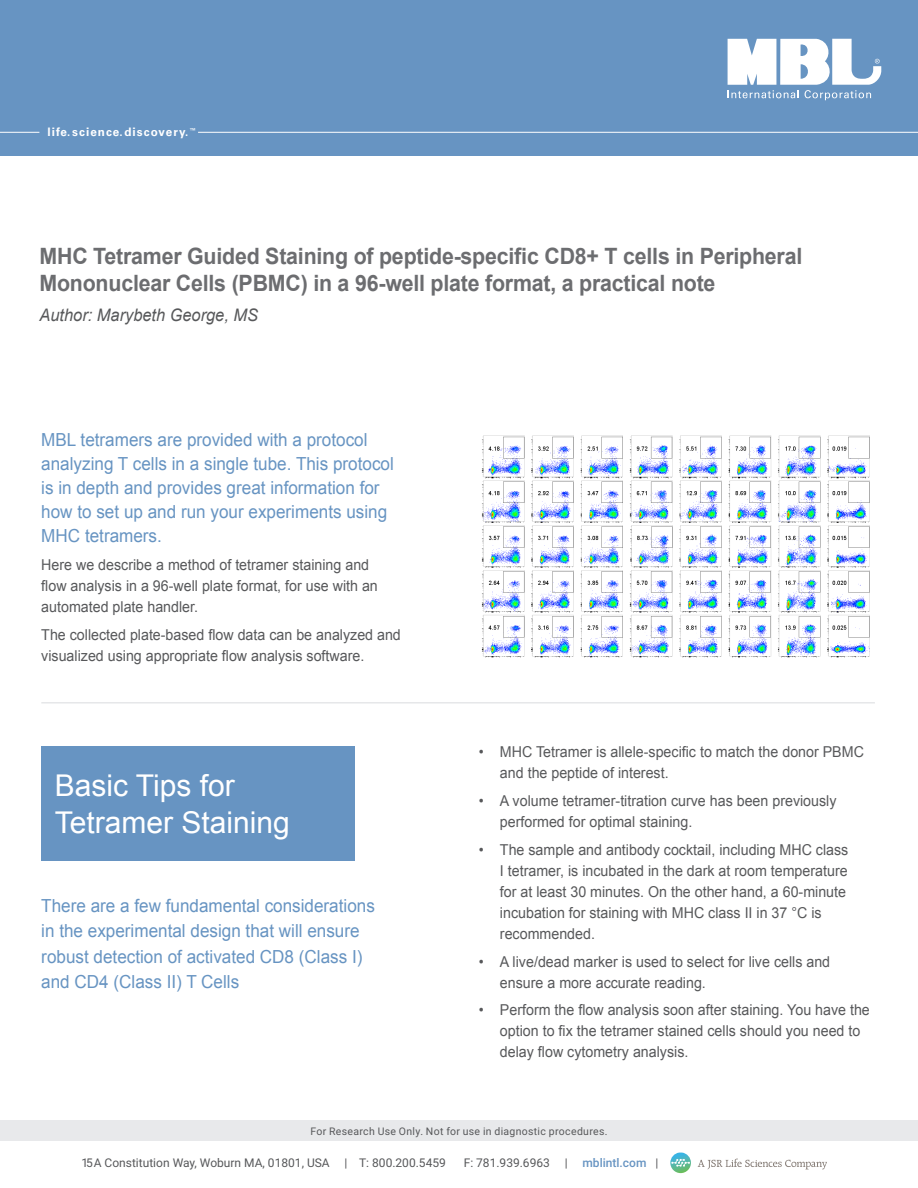
<style>
.page{position:relative;width:918px;height:1188px;background:#fff}
.page>*{position:absolute;margin:0;border:0;box-sizing:border-box;transform-origin:0 0}
.t1{font:30px "Arial";color:#fff}
.t2{font:700 22.5px/27px "Arial";letter-spacing:-.01em;color:#6c6d70;scale:.95 1}
.t3{font:18px/24px "Arial";color:#6794c2;scale:.95 1}
.t4{font:italic 17.25px "Arial";color:#57585a;scale:.95 1}
.t5{font:15px/21px "Arial";color:#57585a;scale:.95 1}
.t6{font:12px "Roboto";color:#57585a}
.t7{font:700 11.7px "Univers LT Std";letter-spacing:.09em;color:#fff}
.t8{font:10.5px "Roboto";letter-spacing:.03em;color:#57585a}
.s1{font-weight:500;color:#6794c2}
</style>
<div class="page">
<div style="left:0;top:0;width:918px;height:156px;background:#6794c2"></div>
<svg style="left:698px;top:1159px;width:129px;height:10px"></svg>
<svg style="left:670px;top:1153px;width:21px;height:20px"></svg>
<div style="left:0;top:1120px;width:918px;height:21px;background:#e6e7e9"></div>
<hr style="left:198px;top:132px;width:720px;height:1px;background:#fff">
<svg style="left:728px;top:39px;width:153px;height:61px"></svg>
<hr style="left:0;top:132px;width:39px;height:1px;background:#fff">
<div style="left:41px;top:747px;width:314px;height:114px;background:#6794c2"></div>
<img style="left:481px;top:435px;width:389px;height:223px">
<hr style="left:41px;top:702px;width:834px;height:2px;background:#e6e7e9">
<p class="t7" style="left:48px;top:125px;width:150px">life.science.discovery.<sup>™</sup></p>
<p class="t2" style="left:40px;top:244px;width:804px">MHC Tetramer Guided Staining of peptide-specific CD8+ T cells in Peripheral<br>Mononuclear Cells (PBMC) in a 96-well plate format, a practical note</p>
<p class="t4" style="left:40px;top:304px;width:232px">Author: Marybeth George, MS</p>
<p class="t3" style="left:41px;top:428px;width:373px">MBL tetramers are provided with a protocol analyzing T cells in a single tube. This protocol is in depth and provides great information for how to set up and run your experiments using MHC tetramers.</p>
<p class="t5" style="left:41px;top:555px;width:356px">Here we describe a method of tetramer staining and flow analysis in a 96-well plate format, for use with an automated plate handler.</p>
<p class="t5" style="left:41px;top:624px;width:380px">The collected plate-based flow data can be analyzed and visualized using appropriate flow analysis software.</p>
<p class="t1" style="left:55px;top:766px;width:182px">Basic Tips for</p>
<p class="t1" style="left:55px;top:803px;width:237px">Tetramer Staining</p>
<p class="t3" style="left:41px;top:893px;width:353px;line-height:25.5px">There are a few fundamental considerations in the experimental design that will ensure robust detection of activated CD8 (Class I) and CD4 (Class II) T Cells</p>
<p class="t5" style="left:500px;top:742px;width:385px;text-indent:-21px">• MHC Tetramer is allele-specific to match the donor PBMC and the peptide of interest.</p>
<p class="t5" style="left:500px;top:791px;width:356px;text-indent:-21px">• A volume tetramer-titration curve has been previously performed for optimal staining.</p>
<p class="t5" style="left:500px;top:839px;width:368px;text-indent:-21px">• The sample and antibody cocktail, including MHC class I tetramer, is incubated in the dark at room temperature for at least 30 minutes. On the other hand, a 60-minute incubation for staining with MHC class II in 37 °C is recommended.</p>
<p class="t5" style="left:500px;top:951px;width:349px;text-indent:-21px">• A live/dead marker is used to select for live cells and ensure a more accurate reading.</p>
<p class="t5" style="left:500px;top:1000px;width:391px;text-indent:-21px">• Perform the flow analysis soon after staining. You have the option to fix the tetramer stained cells should you need to delay flow cytometry analysis.</p>
<p class="t8" style="left:310px;top:1124px;width:299px">For Research Use Only. Not for use in diagnostic procedures.</p>
<p class="t6" style="left:81px;top:1154px;width:366px">15A Constitution Way, Woburn MA, 01801, USA | T: 800.200.5459</p>
<p class="t6" style="left:464px;top:1154px;width:196px">F: 781.939.6963 | <span class="s1">mblintl.com</span> |</p>
</div>
